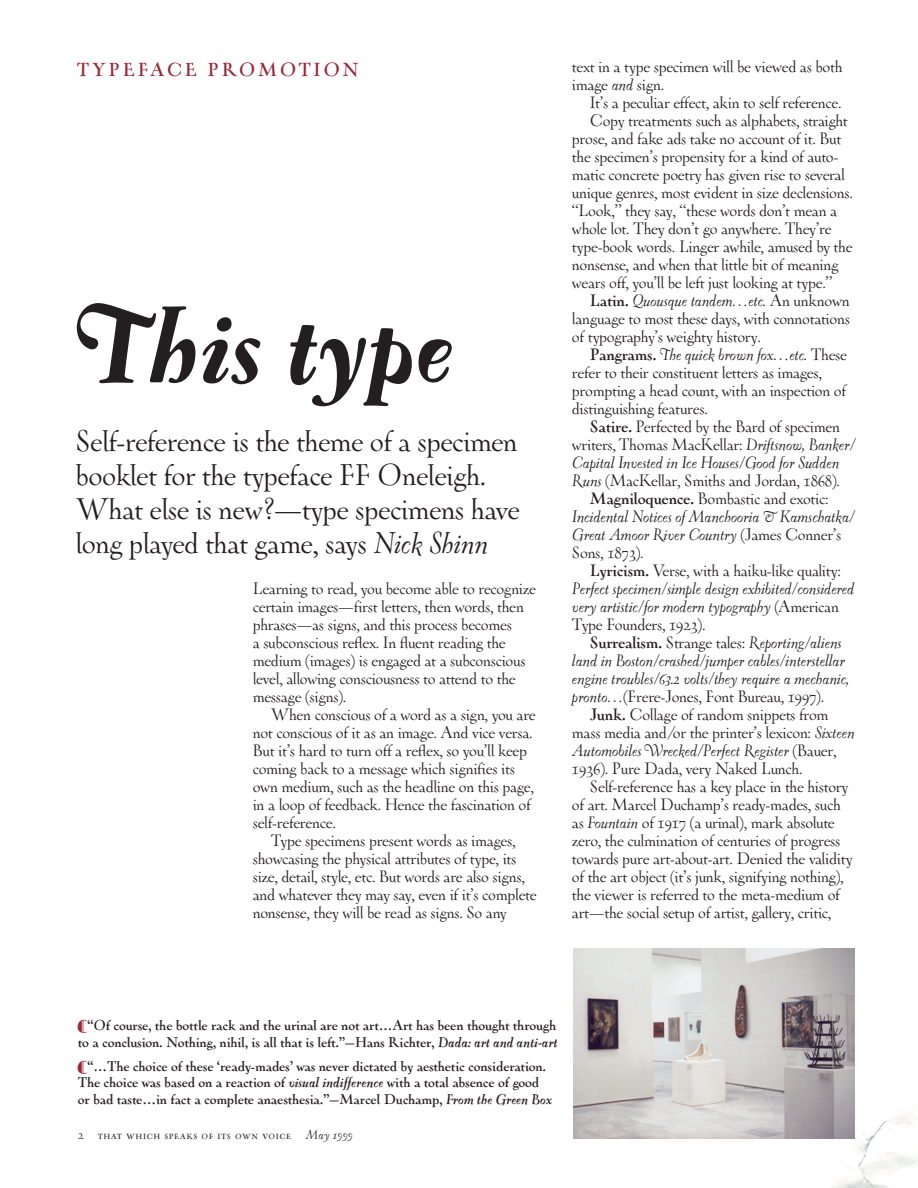
<style>
.page{position:relative;width:918px;height:1188px;background:#fff}
.page>*{position:absolute;margin:0;border:0;box-sizing:border-box;transform-origin:0 0}
.t1{font:italic 900 102px "Oneleigh";letter-spacing:-.015em;color:#231f20}
.t2{font:28.5px/34.2px "Oneleigh";letter-spacing:-.015em;color:#231f20}
.t3{font:700 18px "Oneleigh";letter-spacing:.15em;color:#992836}
.t4{font:15.75px/18px "Oneleigh";letter-spacing:-.015em;color:#231f20}
.t5{font:italic 15.75px "Oneleigh";letter-spacing:-.015em;color:#231f20}
.t6{font:700 13.5px/16.5px "Oneleigh";letter-spacing:-.01em;color:#231f20}
.t7{font:12px "Oneleigh SC";letter-spacing:.05em;color:#231f20}
.s1{font-style:italic}
.s2{font-weight:700;font-style:normal}
.s3{font-style:normal}
.s4{font-weight:700}
.s5{color:#992836}
.s6{font-family:"Oneleigh"}
.s7{font-family:"Oneleigh";font-style:italic}
</style>
<div class="page">
<img style="left:831px;top:1098px;width:87px;height:90px">
<img style="left:574px;top:948px;width:280px;height:191px">
<p class="t3" style="left:77px;top:60px;width:283px">TYPEFACE PROMOTION</p>
<h1 class="t1" style="left:70px;top:286px;width:386px">This type</h1>
<h2 class="t2" style="left:76px;top:424px;width:446px">Self-reference is the theme of a specimen booklet for the typeface FF Oneleigh.<br>What else is new?—type specimens have long played that game, says <span class="s1">Nick Shinn</span></h2>
<p class="t4" style="left:253px;top:580px;width:285px">Learning to read, you become able to recognize certain images—first letters, then words, then phrases—as signs, and this process becomes<br>a subconscious reflex. In fluent reading the medium (images) is engaged at a subconscious level, allowing consciousness to attend to the message (signs).</p>
<p class="t4" style="left:253px;top:706px;width:284px;text-indent:18px">When conscious of a word as a sign, you are not conscious of it as an image. And vice versa.<br>But it’s hard to turn off a reflex, so you’ll keep coming back to a message which signifies its own medium, such as the headline on this page, in a loop of feedback. Hence the fascination of self-reference.</p>
<p class="t4" style="left:253px;top:832px;width:285px;text-indent:18px">Type specimens present words as images, showcasing the physical attributes of type, its size, detail, style, etc. But words are also signs, and whatever they may say, even if it’s complete nonsense, they will be read as signs. So any</p>
<p class="t4" style="left:572px;top:58px;width:272px">text in a type specimen will be viewed as both image <span class="s1">and</span> sign.</p>
<p class="t4" style="left:590px;top:94px;width:253px">It’s a peculiar effect, akin to self reference.</p>
<p class="t4" style="left:590px;top:112px;width:259px">Copy treatments such as alphabets, straight</p>
<p class="t4" style="left:572px;top:130px;width:271px">prose, and fake ads take no account of it. But</p>
<p class="t4" style="left:572px;top:148px;width:268px">the specimen’s propensity for a kind of auto-</p>
<p class="t4" style="left:572px;top:166px;width:274px">matic concrete poetry has given rise to several</p>
<p class="t4" style="left:572px;top:184px;width:282px">unique genres, most evident in size declensions.</p>
<p class="t4" style="left:572px;top:202px;width:267px">“Look,” they say, “these words don’t mean a</p>
<p class="t4" style="left:572px;top:220px;width:261px">whole lot. They don’t go anywhere. They’re</p>
<p class="t4" style="left:572px;top:238px;width:282px">type-book words. Linger awhile, amused by the</p>
<p class="t4" style="left:572px;top:256px;width:268px">nonsense, and when that little bit of meaning</p>
<p class="t4" style="left:572px;top:274px;width:262px">wears off, you’ll be left just looking at type.”</p>
<p class="t5" style="left:590px;top:291px;width:261px"><span class="s2">Latin.</span> Quousque tandem…etc. <span class="s3">An unknown</span></p>
<p class="t4" style="left:572px;top:310px;width:279px">language to most these days, with connotations</p>
<p class="t4" style="left:572px;top:328px;width:190px">of typography’s weighty history.</p>
<p class="t5" style="left:590px;top:345px;width:259px"><span class="s2">Pangrams.</span> The quick brown fox…etc. <span class="s3">These</span></p>
<p class="t4" style="left:572px;top:364px;width:251px">refer to their constituent letters as images,</p>
<p class="t4" style="left:572px;top:382px;width:276px">prompting a head count, with an inspection of</p>
<p class="t4" style="left:572px;top:400px;width:137px">distinguishing features.</p>
<p class="t4" style="left:590px;top:418px;width:252px"><span class="s4">Satire.</span> Perfected by the Bard of specimen</p>
<p class="t4" style="left:572px;top:436px;width:285px">writers, Thomas MacKellar: <span class="s1">Driftsnow, Banker/</span></p>
<p class="t5" style="left:572px;top:453px;width:269px">Capital Invested in Ice Houses/Good for Sudden</p>
<p class="t4" style="left:572px;top:472px;width:269px"><span class="s1">Runs</span> (MacKellar, Smiths and Jordan, 1868).</p>
<p class="t4" style="left:590px;top:490px;width:240px"><span class="s4">Magniloquence.</span> Bombastic and exotic:</p>
<p class="t5" style="left:572px;top:507px;width:284px">Incidental Notices of Manchooria &amp; Kamschatka/</p>
<p class="t5" style="left:572px;top:525px;width:271px">Great Amoor River Country <span class="s3">(James Conner’s</span></p>
<p class="t4" style="left:572px;top:544px;width:73px">Sons, 1873).</p>
<p class="t4" style="left:590px;top:562px;width:252px"><span class="s4">Lyricism.</span> Verse, with a haiku-like quality:</p>
<p class="t5" style="left:572px;top:579px;width:284px">Perfect specimen/simple design exhibited/considered</p>
<p class="t5" style="left:572px;top:597px;width:268px">very artistic/for modern typography <span class="s3">(American</span></p>
<p class="t4" style="left:572px;top:616px;width:135px">Type Founders, 1923).</p>
<p class="t5" style="left:590px;top:633px;width:253px"><span class="s2">Surrealism.</span> <span class="s3">Strange tales:</span> Reporting/aliens</p>
<p class="t5" style="left:572px;top:651px;width:275px">land in Boston/crashed/jumper cables/interstellar</p>
<p class="t5" style="left:572px;top:669px;width:279px">engine troubles/63.2 volts/they require a mechanic,</p>
<p class="t4" style="left:572px;top:688px;width:254px"><span class="s1">pronto…</span>(Frere-Jones, Font Bureau, 1997).</p>
<p class="t4" style="left:590px;top:706px;width:240px"><span class="s4">Junk.</span> Collage of random snippets from</p>
<p class="t4" style="left:572px;top:724px;width:284px">mass media and/or the printer’s lexicon: <span class="s1">Sixteen</span></p>
<p class="t5" style="left:572px;top:741px;width:266px">Automobiles Wrecked/Perfect Register <span class="s3">(Bauer,</span></p>
<p class="t4" style="left:572px;top:760px;width:232px">1936). Pure Dada, very Naked Lunch.</p>
<p class="t4" style="left:590px;top:778px;width:260px">Self-reference has a key place in the history</p>
<p class="t4" style="left:572px;top:796px;width:270px">of art. Marcel Duchamp’s ready-mades, such</p>
<p class="t4" style="left:572px;top:814px;width:264px">as <span class="s1">Fountain</span> of 1917 (a urinal), mark absolute</p>
<p class="t4" style="left:572px;top:832px;width:270px">zero, the culmination of centuries of progress</p>
<p class="t4" style="left:572px;top:850px;width:282px">towards pure art-about-art. Denied the validity</p>
<p class="t4" style="left:572px;top:868px;width:273px">of the art object (it’s junk, signifying nothing),</p>
<p class="t4" style="left:572px;top:886px;width:269px">the viewer is referred to the meta-medium of</p>
<p class="t4" style="left:572px;top:904px;width:261px">art—the social setup of artist, gallery, critic,</p>
<p class="t6" style="left:78px;top:1017px;width:482px"><span class="s5">¶</span>“Of course, the bottle rack and the urinal are not art…Art has been thought through to a conclusion. Nothing, nihil, is all that is left.”—Hans Richter, <span class="s1">Dada: art and anti-art</span></p>
<p class="t6" style="left:78px;top:1058px;width:476px"><span class="s5">¶</span>“…The choice of these ‘ready-mades’ was never dictated by aesthetic consideration.<br>The choice was based on a reaction of <span class="s1">visual indifference</span> with a total absence of good or bad taste…in fact a complete anaesthesia.”—Marcel Duchamp, <span class="s1">From the Green Box</span></p>
<p class="t7" style="left:78px;top:1128px;width:276px"><span class="s6">2</span> that which speaks of its own voice <span class="s7">May 1999</span></p>
</div>
